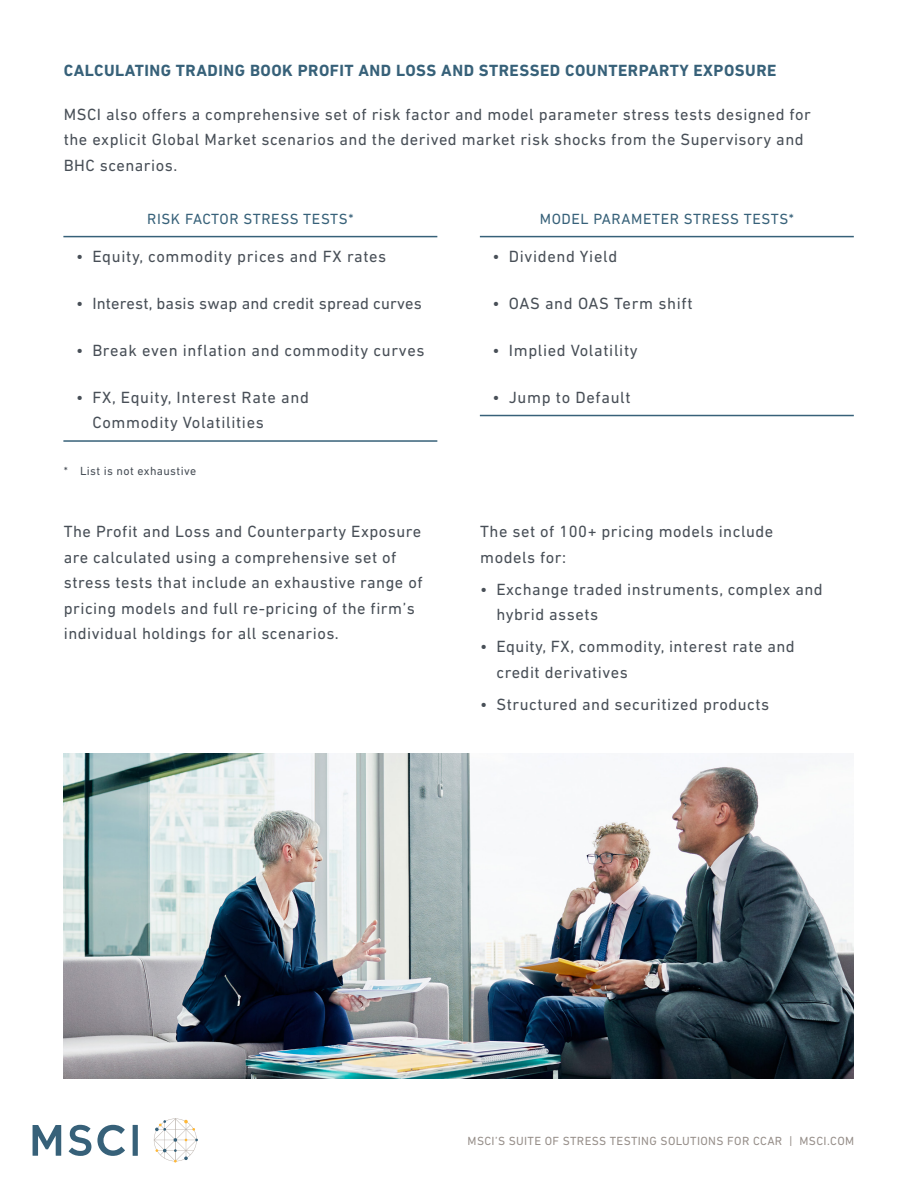
<style>
.page{position:relative;width:918px;height:1188px;background:#fff}
.page>*{position:absolute;margin:0;border:0;box-sizing:border-box;transform-origin:0 0}
.t1{font:16.5px/25.5px "DIN Next LT Pro";letter-spacing:.03em;color:#484f57}
.t2{font:700 16.5px "DIN Next LT Pro";letter-spacing:.03em;color:#376179}
.t3{font:16.5px "DIN Next LT Pro";letter-spacing:.01em;color:#484f57}
.t4{font:15px "DIN Next LT Pro";letter-spacing:.04em;color:#376179}
.t5{font:12px "DIN Next LT Pro";letter-spacing:.03em;color:#978f8a}
.t6{font:12px "DIN Next LT Pro";letter-spacing:.03em;color:#484f57}
</style>
<div class="page">
<img style="left:63px;top:753px;width:791px;height:325px">
<svg style="left:154px;top:1119px;width:44px;height:44px"></svg>
<svg style="left:33px;top:1125px;width:28px;height:31px"></svg>
<div style="left:133px;top:1125px;width:5px;height:31px;background:#376179"></div>
<svg style="left:97px;top:1125px;width:28px;height:31px"></svg>
<svg style="left:69px;top:1125px;width:22px;height:31px"></svg>
<hr style="left:480px;top:236px;width:374px;height:1px;background:#376179">
<hr style="left:480px;top:415px;width:374px;height:1px;background:#376179">
<hr style="left:63px;top:236px;width:374px;height:1px;background:#376179">
<hr style="left:63px;top:440px;width:374px;height:2px;background:#376179">
<p class="t2" style="left:64px;top:61px;width:714px">CALCULATING TRADING BOOK PROFIT AND LOSS AND STRESSED COUNTERPARTY EXPOSURE</p>
<p class="t1" style="left:64px;top:101px;width:749px">MSCI also offers a comprehensive set of risk factor and model parameter stress tests designed for the explicit Global Market scenarios and the derived market risk shocks from the Supervisory and<br>BHC scenarios.</p>
<p class="t4" style="left:147px;top:210px;width:208px">RISK FACTOR STRESS TESTS*</p>
<p class="t1" style="left:76px;top:244px;width:312px">• Equity, commodity prices and FX rates</p>
<p class="t3" style="left:76px;top:294px;width:347px">• Interest, basis swap and credit spread curves</p>
<p class="t1" style="left:76px;top:337px;width:350px">• Break even inflation and commodity curves</p>
<p class="t1" style="left:92px;top:384px;width:218px;text-indent:-16px">• FX, Equity, Interest Rate and<br>Commodity Volatilities</p>
<p class="t6" style="left:64px;top:464px;width:134px">* List is not exhaustive</p>
<p class="t1" style="left:64px;top:519px;width:360px">The Profit and Loss and Counterparty Exposure are calculated using a comprehensive set of stress tests that include an exhaustive range of pricing models and full re‑pricing of the firm’s individual holdings for all scenarios.</p>
<p class="t4" style="left:540px;top:210px;width:256px">MODEL PARAMETER STRESS TESTS*</p>
<p class="t1" style="left:493px;top:244px;width:126px">• Dividend Yield</p>
<p class="t1" style="left:493px;top:291px;width:201px">• OAS and OAS Term shift</p>
<p class="t1" style="left:493px;top:337px;width:147px">• Implied Volatility</p>
<p class="t1" style="left:493px;top:384px;width:140px">• Jump to Default</p>
<p class="t1" style="left:480px;top:519px;width:295px">The set of 100+ pricing models include models for:</p>
<p class="t1" style="left:496px;top:576px;width:328px;text-indent:-16px">• Exchange traded instruments, complex and hybrid assets</p>
<p class="t1" style="left:496px;top:634px;width:300px;text-indent:-16px">• Equity, FX, commodity, interest rate and credit derivatives</p>
<p class="t1" style="left:480px;top:691px;width:290px">• Structured and securitized products</p>
<p class="t5" style="left:468px;top:1134px;width:388px">MSCI’S SUITE OF STRESS TESTING SOLUTIONS FOR CCAR | MSCI.COM</p>
</div>
